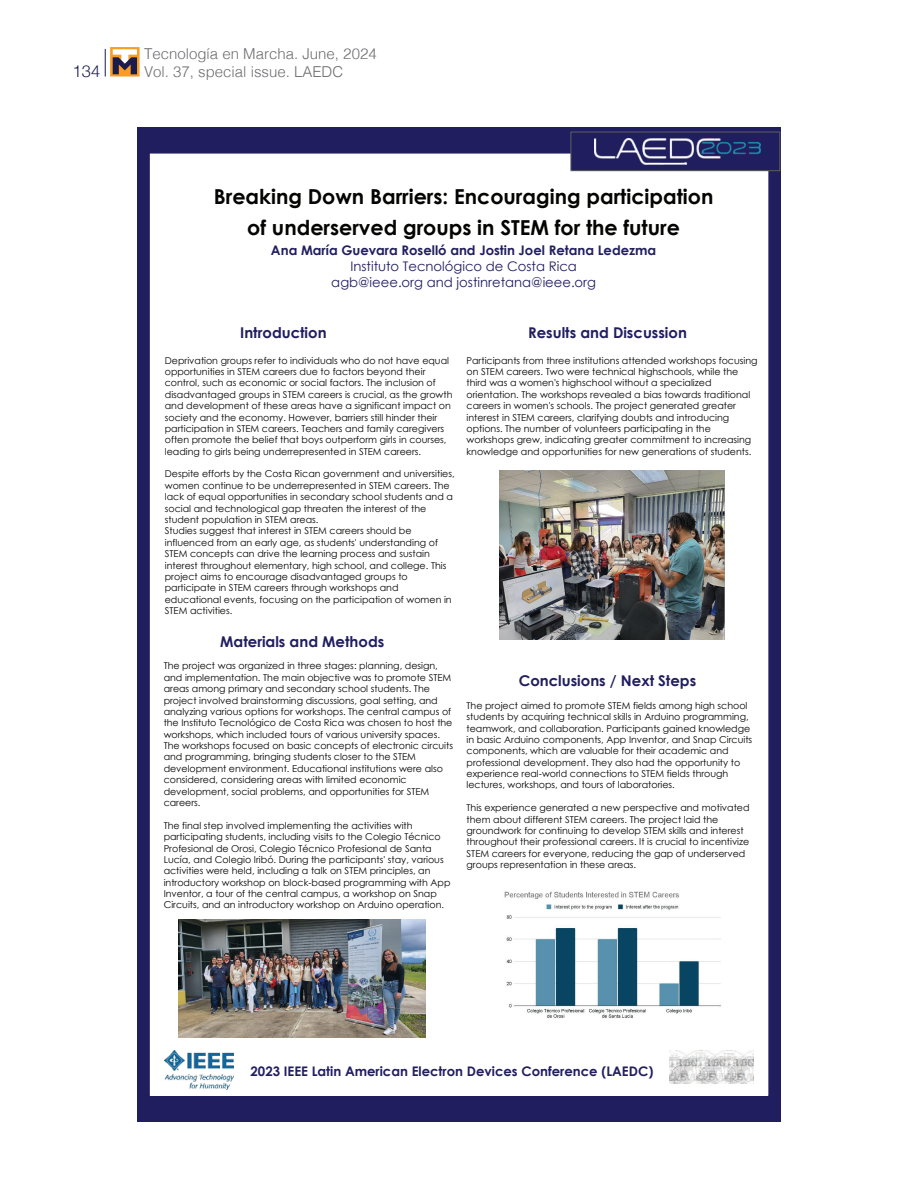
<style>
.page{position:relative;width:918px;height:1188px;background:#fff}
.page>*{position:absolute;margin:0;border:0;box-sizing:border-box;transform-origin:0 0}
.t1{font:700 20.7px/31px "Century Gothic";color:#040503;text-align:center}
.t2{font:300 16.5px "Helvetica Neue";color:#1a1c4c}
.t3{font:300 15px "Helvetica";color:#6c6d70}
.t4{font:700 14.85px "Century Gothic";color:#211e5f}
.t5{font:700 13.2px "Century Gothic";color:#211e5f}
.t6{font:13.2px/15.9px "Century Gothic";color:#211e5f;text-align:center}
.t7{font:9.45px/11.4px "Century Gothic";color:#040503}
</style>
<div class="page">
<svg style="left:105px;top:49px;width:1px;height:28px"></svg>
<svg style="left:110px;top:47px;width:30px;height:30px"></svg>
<svg style="left:113px;top:49px;width:24px;height:25px"></svg>
<div style="left:137px;top:128px;width:644px;height:993px;background:#211e5f"></div>
<div style="left:150px;top:154px;width:618px;height:941px;background:#fff"></div>
<img style="left:164px;top:1051px;width:69px;height:38px">
<img style="left:670px;top:1051px;width:84px;height:32px">
<div style="left:571px;top:132px;width:209px;height:39px;background:#211e5f"></div>
<div style="left:571px;top:132px;width:209px;height:39px;border:1px solid #5e5f5f"></div>
<img style="left:595px;top:139px;width:166px;height:25px">
<img style="left:500px;top:471px;width:225px;height:169px">
<img style="left:504px;top:891px;width:217px;height:127px">
<img style="left:179px;top:920px;width:247px;height:118px">
<h3 class="t3" style="left:144px;top:40px;width:234px">Tecnología en Marcha. June, 2024</h3>
<h2 class="t2" style="left:73px;top:57px;width:29px">134</h2>
<h3 class="t3" style="left:144px;top:58px;width:201px">Vol. 37, special issue. LAEDC</h3>
<h1 class="t1" style="left:214px;top:180px;width:501px">Breaking Down Barriers: Encouraging participation of underserved groups in STEM for the future</h1>
<h3 class="t5" style="left:271px;top:241px;width:387px">Ana María Guevara Roselló and Jostin Joel Retana Ledezma</h3>
<h3 class="t6" style="left:331px;top:258px;width:266px">Instituto Tecnológico de Costa Rica agb@ieee.org and jostinretana@ieee.org</h3>
<h3 class="t4" style="left:240px;top:321px;width:88px">Introduction</h3>
<p class="t7" style="left:165px;top:354px;width:289px">Deprivation groups refer to individuals who do not have equal opportunities in STEM careers due to factors beyond their control, such as economic or social factors. The inclusion of disadvantaged groups in STEM careers is crucial, as the growth and development of these areas have a significant impact on society and the economy. However, barriers still hinder their participation in STEM careers. Teachers and family caregivers often promote the belief that boys outperform girls in courses, leading to girls being underrepresented in STEM careers.</p>
<p class="t7" style="left:165px;top:468px;width:291px">Despite efforts by the Costa Rican government and universities, women continue to be underrepresented in STEM careers. The lack of equal opportunities in secondary school students and a social and technological gap threaten the interest of the student population in STEM areas.<br>Studies suggest that interest in STEM careers should be influenced from an early age, as students' understanding of STEM concepts can drive the learning process and sustain interest throughout elementary, high school, and college. This project aims to encourage disadvantaged groups to participate in STEM careers through workshops and educational events, focusing on the participation of women in STEM activities.</p>
<h3 class="t4" style="left:220px;top:630px;width:166px">Materials and Methods</h3>
<p class="t7" style="left:164px;top:660px;width:291px">The project was organized in three stages: planning, design, and implementation. The main objective was to promote STEM areas among primary and secondary school students. The project involved brainstorming discussions, goal setting, and analyzing various options for workshops. The central campus of the Instituto Tecnológico de Costa Rica was chosen to host the workshops, which included tours of various university spaces.<br>The workshops focused on basic concepts of electronic circuits and programming, bringing students closer to the STEM development environment. Educational institutions were also considered, considering areas with limited economic development, social problems, and opportunities for STEM careers.</p>
<p class="t7" style="left:164px;top:820px;width:288px">The final step involved implementing the activities with participating students, including visits to the Colegio Técnico Profesional de Orosi, Colegio Técnico Profesional de Santa Lucía, and Colegio Iribó. During the participants' stay, various activities were held, including a talk on STEM principles, an introductory workshop on block-based programming with App Inventor, a tour of the central campus, a workshop on Snap Circuits, and an introductory workshop on Arduino operation.</p>
<h3 class="t4" style="left:528px;top:321px;width:160px">Results and Discussion</h3>
<p class="t7" style="left:467px;top:354px;width:292px">Participants from three institutions attended workshops focusing on STEM careers. Two were technical highschools, while the third was a women's highschool without a specialized orientation. The workshops revealed a bias towards traditional careers in women's schools. The project generated greater interest in STEM careers, clarifying doubts and introducing options. The number of volunteers participating in the workshops grew, indicating greater commitment to increasing knowledge and opportunities for new generations of students.</p>
<h3 class="t4" style="left:519px;top:669px;width:179px">Conclusions / Next Steps</h3>
<p class="t7" style="left:467px;top:699px;width:287px">The project aimed to promote STEM fields among high school students by acquiring technical skills in Arduino programming, teamwork, and collaboration. Participants gained knowledge in basic Arduino components, App Inventor, and Snap Circuits components, which are valuable for their academic and professional development. They also had the opportunity to experience real-world connections to STEM fields through lectures, workshops, and tours of laboratories.</p>
<p class="t7" style="left:467px;top:802px;width:284px">This experience generated a new perspective and motivated them about different STEM careers. The project laid the groundwork for continuing to develop STEM skills and interest throughout their professional careers. It is crucial to incentivize STEM careers for everyone, reducing the gap of underserved groups representation in these areas.</p>
<h3 class="t5" style="left:251px;top:1061px;width:404px">2023 IEEE Latin American Electron Devices Conference (LAEDC)</h3>
</div>
